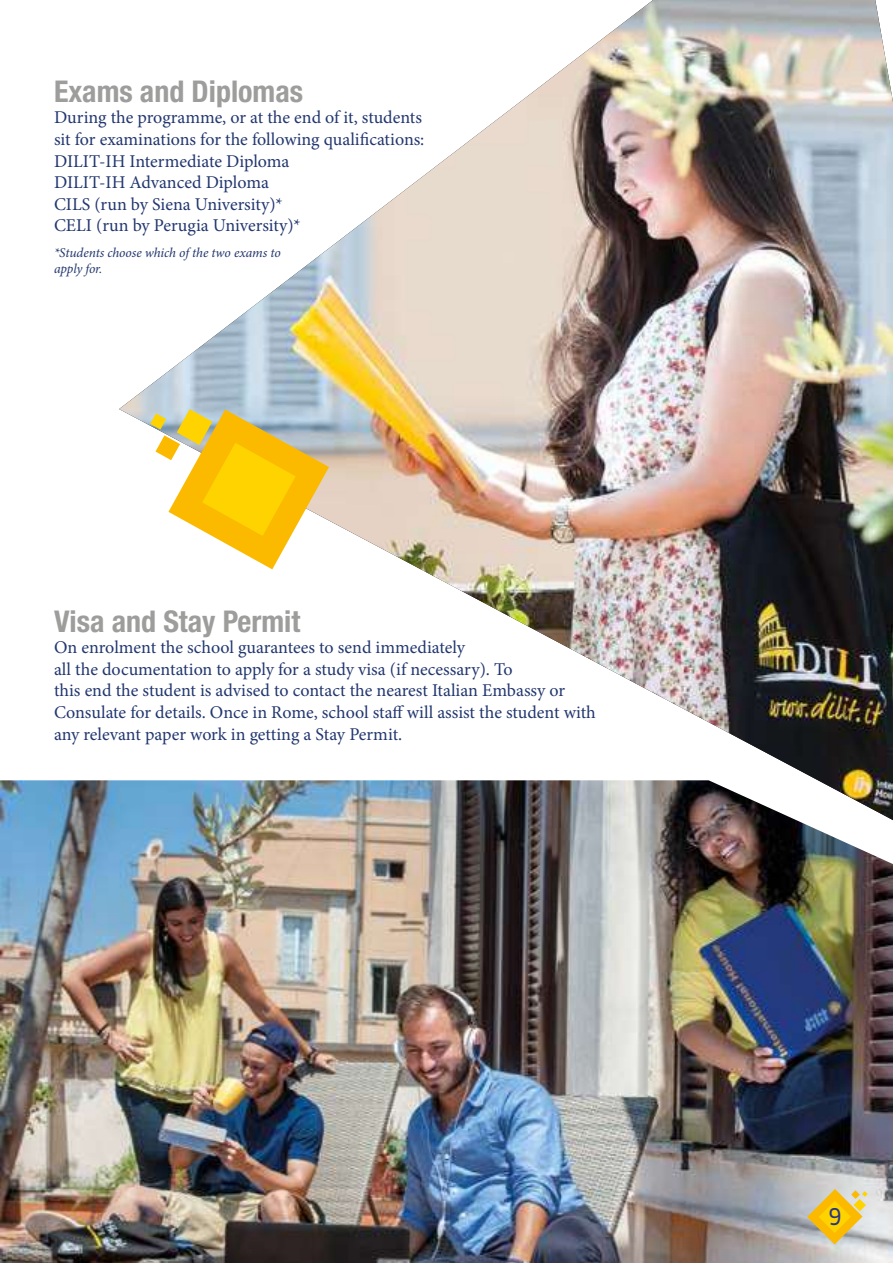
<style>
.page{position:relative;width:893px;height:1263px;background:#fff}
.page>*{position:absolute;margin:0;border:0;box-sizing:border-box;transform-origin:0 0}
.t1{font:700 condensed 30px "Helvetica Neue LT Std";color:#9d9d9c}
.t2{font:22.5px "Clan Narrow News";color:#283583}
.t3{font:18px/21.6px "Minion Pro";color:#22376f}
.t4{font:italic 13.5px/16.2px "Minion Pro";letter-spacing:-.01em;color:#22376f}
</style>
<div class="page">
<img style="left:119px;top:0;width:774px;height:780px">
<img style="left:0;top:780px;width:893px;height:483px">
<svg style="left:150px;top:409px;width:179px;height:160px"></svg>
<svg style="left:807px;top:1189px;width:61px;height:55px;background:#e1c768"></svg>
<h1 class="t1" style="left:54px;top:73px;width:251px">Exams and Diplomas</h1>
<p class="t3" style="left:54px;top:107px;width:372px">During the programme, or at the end of it, students sit for examinations for the following qualifications:<br>DILIT-IH Intermediate Diploma<br>DILIT-IH Advanced Diploma<br>CILS (run by Siena University)*<br>CELI (run by Perugia University)*</p>
<p class="t4" style="left:54px;top:244px;width:228px">*Students choose which of the two exams to apply for.</p>
<h1 class="t1" style="left:54px;top:603px;width:248px">Visa and Stay Permit</h1>
<p class="t3" style="left:54px;top:637px;width:543px">On enrolment the school guarantees to send immediately<br>all the documentation to apply for a study visa (if necessary). To<br>this end the student is advised to contact the nearest Italian Embassy or Consulate for details. Once in Rome, school staff will assist the student with any relevant paper work in getting a Stay Permit.</p>
<p class="t2" style="left:829px;top:1203px;width:15px">9</p>
</div>
